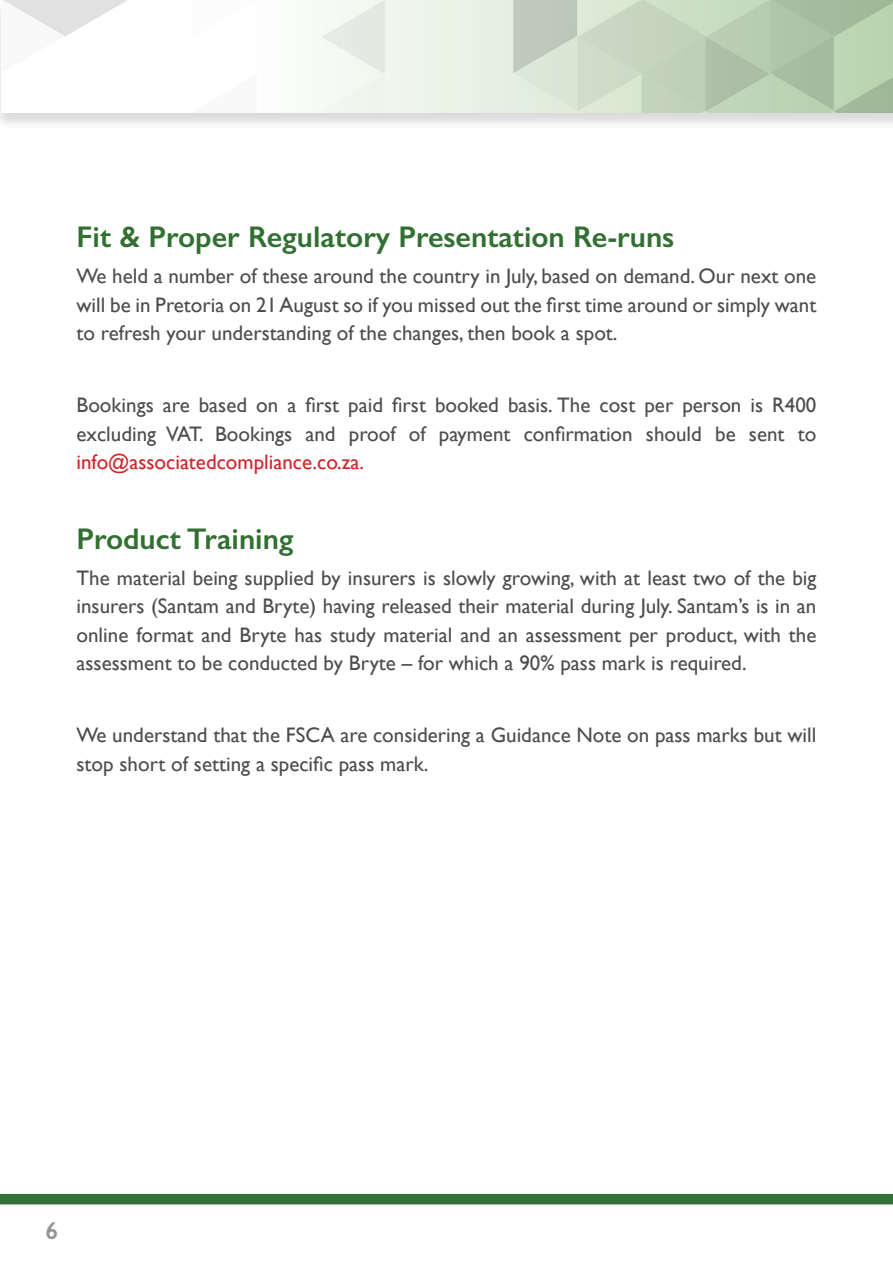
<style>
.page{position:relative;width:893px;height:1263px;background:#fff}
.page>*{position:absolute;margin:0;border:0;box-sizing:border-box;transform-origin:0 0}
.t1{font:600 30px "Gill Sans";color:#317031}
.t2{font:600 24px "Gill Sans";color:#939598}
.t3{font:21px/28.5px "Gill Sans";color:#4d4d4f;text-align:justify}
.t4{font:21px "Gill Sans";color:#d2232a}
</style>
<div class="page">
<div style="left:0;top:1194px;width:893px;height:10px;background:#327138"></div>
<div style="left:0;top:0;width:893px;height:131px;background:#000;opacity:.3"></div>
<svg style="left:2px;top:0;width:891px;height:113px"></svg>
<h1 class="t1" style="left:77px;top:219px;width:599px">Fit &amp; Proper Regulatory Presentation Re-runs</h1>
<p class="t3" style="left:77px;top:262px;width:741px">We held a number of these around the country in July, based on demand. Our next one will be in Pretoria on 21 August so if you missed out the first time around or simply want to refresh your understanding of the changes, then book a spot.</p>
<p class="t3" style="left:77px;top:391px;width:741px">Bookings are based on a first paid first booked basis. The cost per person is R400 excluding VAT. Bookings and proof of payment confirmation should be sent to</p>
<p class="t4" style="left:77px;top:450px;width:289px">info@associatedcompliance.co.za.</p>
<h1 class="t1" style="left:77px;top:520px;width:219px">Product Training</h1>
<p class="t3" style="left:77px;top:563px;width:741px">The material being supplied by insurers is slowly growing, with at least two of the big insurers (Santam and Bryte) having released their material during July. Santam’s is in an online format and Bryte has study material and an assessment per product, with the assessment to be conducted by Bryte – for which a 90% pass mark is required.</p>
<p class="t3" style="left:77px;top:721px;width:741px">We understand that the FSCA are considering a Guidance Note on pass marks but will stop short of setting a specific pass mark.</p>
<p class="t2" style="left:45px;top:1216px;width:14px">6</p>
</div>
